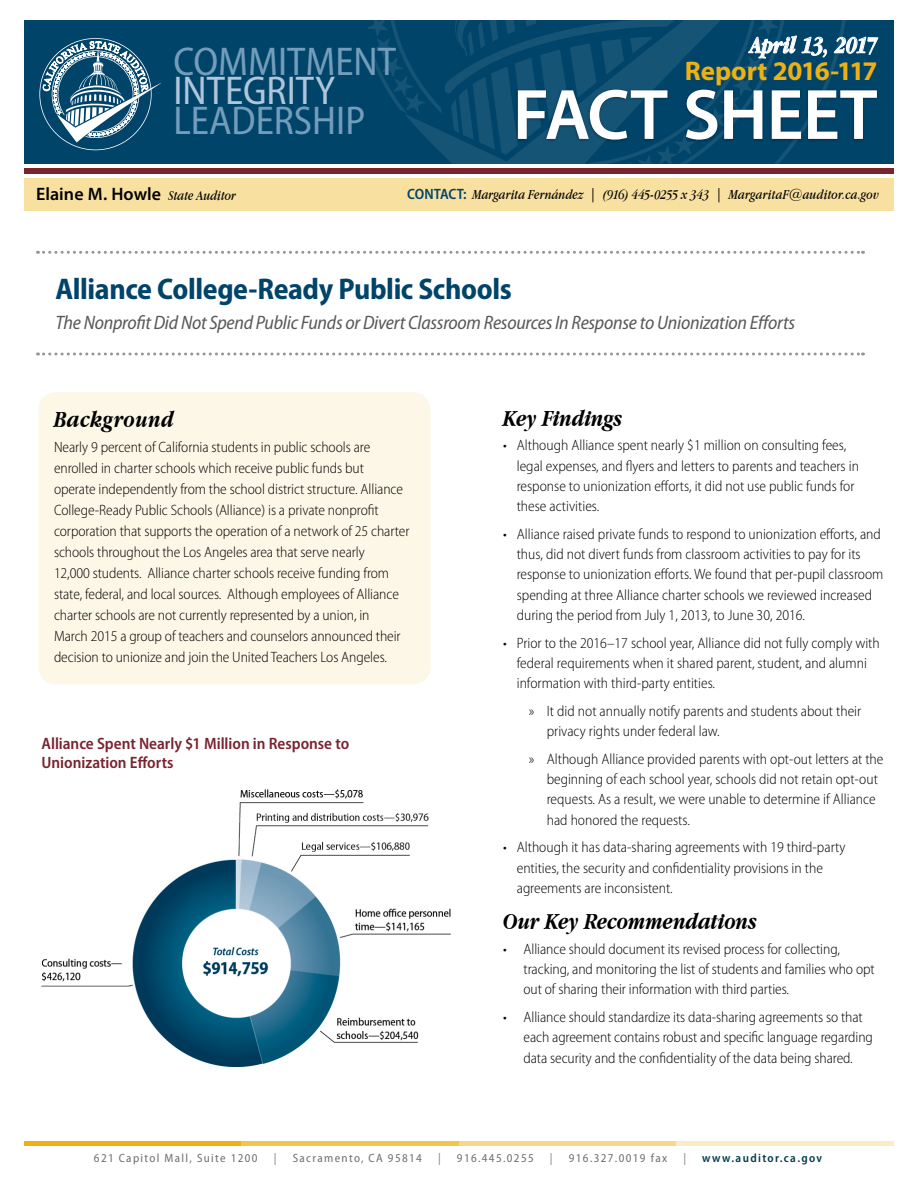
<style>
.page{position:relative;width:918px;height:1188px;background:#fff}
.page>*{position:absolute;margin:0;border:0;box-sizing:border-box;transform-origin:0 0}
.t1{font:600 72px "Myriad Pro";letter-spacing:-.01em;color:#fff}
.t2{font:semi-condensed 40.35px "Myriad Pro";color:#749dbb}
.t3{font:semi-condensed 40.35px "Myriad Pro";color:#b1c6da}
.t4{font:700 semi-condensed 30px "Myriad Pro";letter-spacing:-.015em;color:#00446a}
.t5{font:700 27px "Myriad Pro";letter-spacing:-.01em;color:#eeb111}
.t6{font:italic 700 24px "Apple Garamond";color:#000}
.t7{font:italic 700 24px "Apple Garamond";color:#fff}
.t8{font:italic 700 24px "Apple Garamond";letter-spacing:.02em;color:#000}
.t9{font:italic semi-condensed 19.5px "Myriad Pro";letter-spacing:-.015em;color:#58595b}
.t10{font:600 18px "Myriad Pro";letter-spacing:.005em;color:#000}
.t11{font:600 semi-condensed 16.5px/19.5px "Myriad Pro";color:#7a232e}
.t12{font:300 semi-condensed 15px/20.2px "Myriad Pro";letter-spacing:-.005em;color:#000}
.t13{font:italic 14.25px "Apple Garamond";letter-spacing:.01em;color:#000}
.t14{font:semi-condensed 12px "Myriad Pro";letter-spacing:.115em;color:#6d6e71}
.t15{font:600 semi-condensed 12px "Myriad Pro";letter-spacing:.115em;color:#003b4c}
.t16{font:semi-condensed 12px "Myriad Pro";color:#808285}
.s1{font-family:"Apple Garamond";font-weight:400;font-style:italic;font-size:14.25px}
.s2{font-family:"Myriad Pro";font-weight:600;font-style:normal;font-stretch:semi-condensed;font-size:15px;color:#00446a}
</style>
<div class="page">
<div style="left:24px;top:20px;width:870px;height:144px;background:#00446a"></div>
<svg style="left:370px;top:20px;width:34px;height:92px"></svg>
<svg style="left:404px;top:20px;width:487px;height:154px"></svg>
<div style="left:515px;top:88px;width:364px;height:55px;background:#000;opacity:.35"></div>
<svg style="left:444px;top:20px;width:383px;height:154px"></svg>
<svg style="left:834px;top:37px;width:44px;height:19px"></svg>
<svg style="left:39px;top:38px;width:122px;height:112px"></svg>
<div style="left:24px;top:178px;width:218px;height:33px;background:#f8e0a0"></div>
<div style="left:242px;top:178px;width:217px;height:33px;background:#f8e0a0"></div>
<div style="left:459px;top:178px;width:217px;height:33px;background:#f8e0a0"></div>
<div style="left:676px;top:178px;width:218px;height:33px;background:#f8e0a0"></div>
<div style="left:38px;top:392px;width:393px;height:292px;background:#fdf7e7;border-radius:18px"></div>
<svg style="left:38px;top:352px;width:825px;height:4px"></svg>
<svg style="left:38px;top:251px;width:825px;height:3px"></svg>
<div style="left:24px;top:1141px;width:218px;height:5px;background:#eeb111"></div>
<div style="left:242px;top:1141px;width:217px;height:5px;background:#f2c54d"></div>
<div style="left:459px;top:1141px;width:217px;height:5px;background:#f7d888"></div>
<div style="left:676px;top:1141px;width:218px;height:5px;background:#fbecc4"></div>
<div style="left:24px;top:168px;width:870px;height:5px;background:#7a232e"></div>
<img style="left:42px;top:789px;width:409px;height:278px">
<h2 class="t2" style="left:173px;top:40px;width:224px">COMMITMENT</h2>
<h2 class="t3" style="left:173px;top:69px;width:163px">INTEGRITY</h2>
<h2 class="t2" style="left:173px;top:98px;width:193px">LEADERSHIP</h2>
<h3 class="t7" style="left:750px;top:31px;width:129px">April 13, 2017</h3>
<h3 class="t5" style="left:685px;top:56px;width:194px">Report 2016-117</h3>
<h1 class="t1" style="left:513px;top:75px;width:366px">FACT SHEET</h1>
<p class="t10" style="left:36px;top:184px;width:202px">Elaine M. Howle <span class="s1">State Auditor</span></p>
<p class="t13" style="left:407px;top:186px;width:473px"><span class="s2">CONTACT:</span> Margarita Fernández | (916) 445-0255 x 343 | MargaritaF@auditor.ca.gov</p>
<h3 class="t4" style="left:56px;top:272px;width:458px">Alliance College‑Ready Public Schools</h3>
<h3 class="t9" style="left:56px;top:312px;width:741px">The Nonprofit Did Not Spend Public Funds or Divert Classroom Resources In Response to Unionization Efforts</h3>
<h3 class="t8" style="left:54px;top:404px;width:122px">Background</h3>
<p class="t12" style="left:54px;top:437px;width:357px;line-height:21px">Nearly 9 percent of California students in public schools are enrolled in charter schools which receive public funds but<br>operate independently from the school district structure. Alliance College‑Ready Public Schools (Alliance) is a private nonprofit corporation that supports the operation of a network of 25 charter schools throughout the Los Angeles area that serve nearly<br>12,000 students. Alliance charter schools receive funding from state, federal, and local sources. Although employees of Alliance charter schools are not currently represented by a union, in<br>March 2015 a group of teachers and counselors announced their decision to unionize and join the United Teachers Los Angeles.</p>
<p class="t11" style="left:42px;top:734px;width:309px">Alliance Spent Nearly $1 Million in Response to<br>Unionization Efforts</p>
<h3 class="t6" style="left:503px;top:403px;width:121px">Key Findings</h3>
<p class="t12" style="left:517px;top:436px;width:344px;text-indent:-14px">• Although Alliance spent nearly $1 million on consulting fees, legal expenses, and flyers and letters to parents and teachers in response to unionization efforts, it did not use public funds for these activities.</p>
<p class="t12" style="left:517px;top:524px;width:368px;text-indent:-14px">• Alliance raised private funds to respond to unionization efforts, and thus, did not divert funds from classroom activities to pay for its response to unionization efforts. We found that per‑pupil classroom spending at three Alliance charter schools we reviewed increased during the period from July 1, 2013, to June 30, 2016.</p>
<p class="t12" style="left:517px;top:633px;width:365px;text-indent:-14px">• Prior to the 2016–17 school year, Alliance did not fully comply with federal requirements when it shared parent, student, and alumni information with third-party entities.</p>
<p class="t12" style="left:547px;top:701px;width:316px;text-indent:-18px">» It did not annually notify parents and students about their privacy rights under federal law.</p>
<p class="t12" style="left:547px;top:749px;width:338px;text-indent:-18px">» Although Alliance provided parents with opt-out letters at the beginning of each school year, schools did not retain opt-out requests. As a result, we were unable to determine if Alliance had honored the requests.</p>
<p class="t12" style="left:517px;top:838px;width:330px;text-indent:-14px">• Although it has data-sharing agreements with 19 third‑party entities, the security and confidentiality provisions in the agreements are inconsistent.</p>
<h3 class="t6" style="left:503px;top:907px;width:255px">Our Key Recommendations</h3>
<p class="t12" style="left:524px;top:939px;width:353px;text-indent:-20px">• Alliance should document its revised process for collecting, tracking, and monitoring the list of students and families who opt out of sharing their information with third parties.</p>
<p class="t12" style="left:524px;top:1007px;width:351px;text-indent:-20px">• Alliance should standardize its data-sharing agreements so that each agreement contains robust and specific language regarding data security and the confidentiality of the data being shared.</p>
<p class="t14" style="left:94px;top:1152px;width:165px">621 Capitol Mall, Suite 1200</p>
<p class="t16" style="left:274px;top:1152px;width:4px">|</p>
<p class="t14" style="left:293px;top:1152px;width:131px">Sacramento, CA 95814</p>
<p class="t16" style="left:438px;top:1152px;width:4px">|</p>
<p class="t14" style="left:457px;top:1152px;width:78px">916.445.0255</p>
<p class="t16" style="left:550px;top:1152px;width:4px">|</p>
<p class="t14" style="left:569px;top:1152px;width:100px">916.327.0019 fax</p>
<p class="t16" style="left:683px;top:1152px;width:4px">|</p>
<p class="t15" style="left:702px;top:1152px;width:121px">www.auditor.ca.gov</p>
</div>
